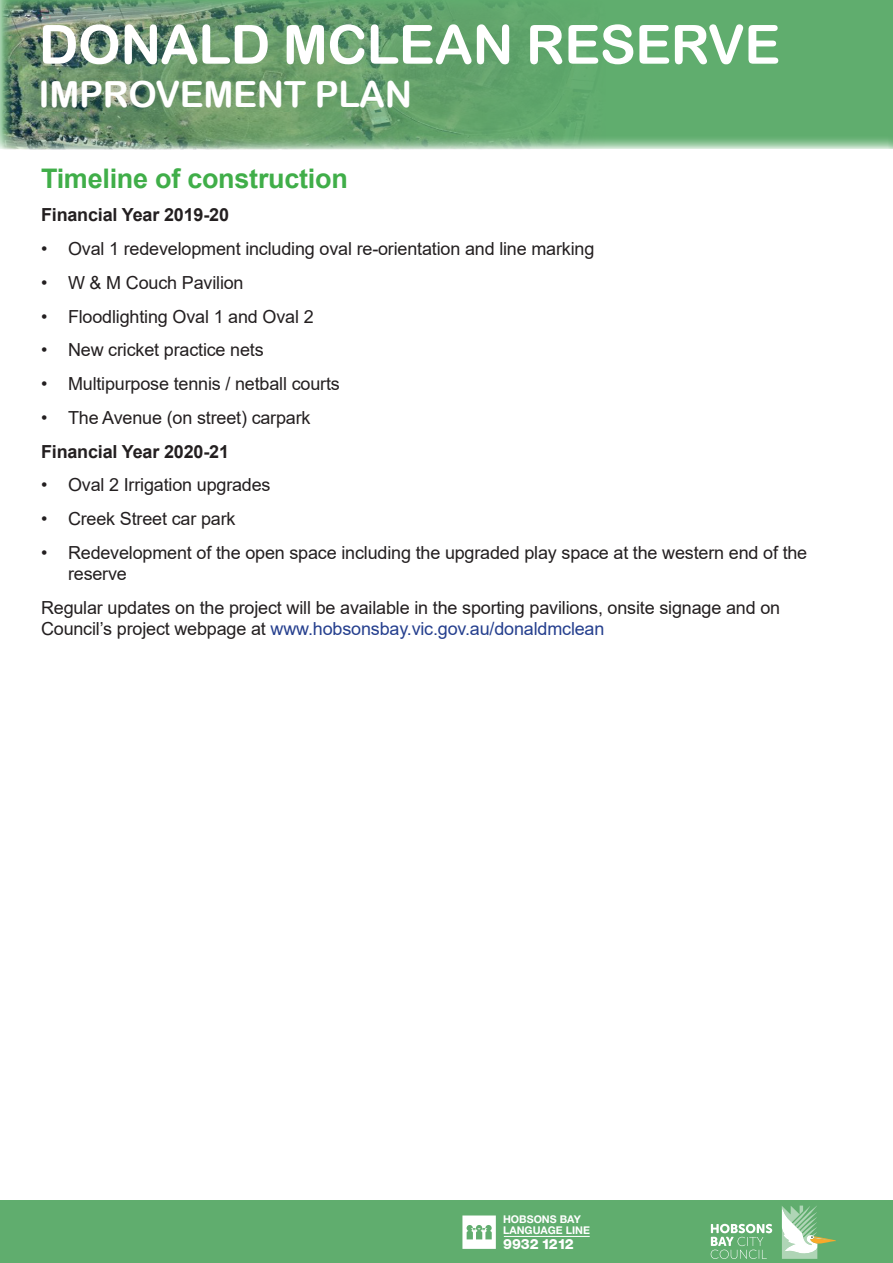
<style>
.page{position:relative;width:893px;height:1263px;background:#fff}
.page>*{position:absolute;margin:0;border:0;box-sizing:border-box;transform-origin:0 0}
.Participate_Banner{font:54px "Arial Rounded MT Bold";letter-spacing:-.01em;color:#fff}
.Participate_Banner-2{font:36px "Arial Rounded MT Bold";letter-spacing:-.01em;color:#fff}
.Participate_Banner-3{font:700 27px "Arial";letter-spacing:-.01em;color:#40ae49}
.Participate_Banner-4{font:18px/21px "Arial";letter-spacing:-.01em;color:#231f20}
.Participate_Banner-5{font:700 18px "Arial";letter-spacing:-.01em;color:#231f20}
.t1{font:800 14.1px "Helvetica Neue LT Std";letter-spacing:-.02em;color:#fff}
.t2{font:700 10.65px/10.4px "Helvetica Neue LT Std";color:#fff}
.s1{color:#253f8e}
</style>
<div class="page">
<div style="left:0;top:0;width:893px;height:149px;background:#60ad6e"></div>
<div style="left:0;top:1201px;width:893px;height:62px;background:#60ad6e"></div>
<svg style="left:711px;top:1224px;width:61px;height:35px"></svg>
<svg style="left:782px;top:1205px;width:54px;height:54px"></svg>
<svg style="left:462px;top:1215px;width:34px;height:34px"></svg>
<hr style="left:504px;top:1236px;width:86px;height:1px;background:#fff">
<img style="left:3px;top:0;width:604px;height:149px">
<p class="Participate_Banner" style="left:39px;top:13px;width:743px">DONALD MCLEAN RESERVE</p>
<p class="Participate_Banner-2" style="left:39px;top:73px;width:375px">IMPROVEMENT PLAN</p>
<p class="Participate_Banner-3" style="left:41px;top:159px;width:308px">Timeline of construction</p>
<p class="Participate_Banner-5" style="left:41px;top:202px;width:190px">Financial Year 2019-20</p>
<p class="Participate_Banner-4" style="left:41px;top:238px;width:555px">• Oval 1 redevelopment including oval re-orientation and line marking</p>
<p class="Participate_Banner-4" style="left:41px;top:272px;width:204px">• W &amp; M Couch Pavilion</p>
<p class="Participate_Banner-4" style="left:41px;top:306px;width:274px">• Floodlighting Oval 1 and Oval 2</p>
<p class="Participate_Banner-4" style="left:41px;top:339px;width:224px">• New cricket practice nets</p>
<p class="Participate_Banner-4" style="left:41px;top:373px;width:300px">• Multipurpose tennis / netball courts</p>
<p class="Participate_Banner-4" style="left:41px;top:407px;width:271px">• The Avenue (on street) carpark</p>
<p class="Participate_Banner-5" style="left:41px;top:439px;width:190px">Financial Year 2020-21</p>
<p class="Participate_Banner-4" style="left:41px;top:474px;width:231px">• Oval 2 Irrigation upgrades</p>
<p class="Participate_Banner-4" style="left:41px;top:508px;width:196px">• Creek Street car park</p>
<p class="Participate_Banner-4" style="left:68px;top:542px;width:741px;text-indent:-27px">• Redevelopment of the open space including the upgraded play space at the western end of the reserve</p>
<p class="Participate_Banner-4" style="left:41px;top:597px;width:741px">Regular updates on the project will be available in the sporting pavilions, onsite signage and on<br>Council’s project webpage at <span class="s1">www.hobsonsbay.vic.gov.au/donaldmclean</span></p>
<p class="t2" style="left:503px;top:1214px;width:88px">HOBSONS BAY<br>LANGUAGE LINE</p>
<p class="t1" style="left:503px;top:1235px;width:72px">9932 1212</p>
</div>
